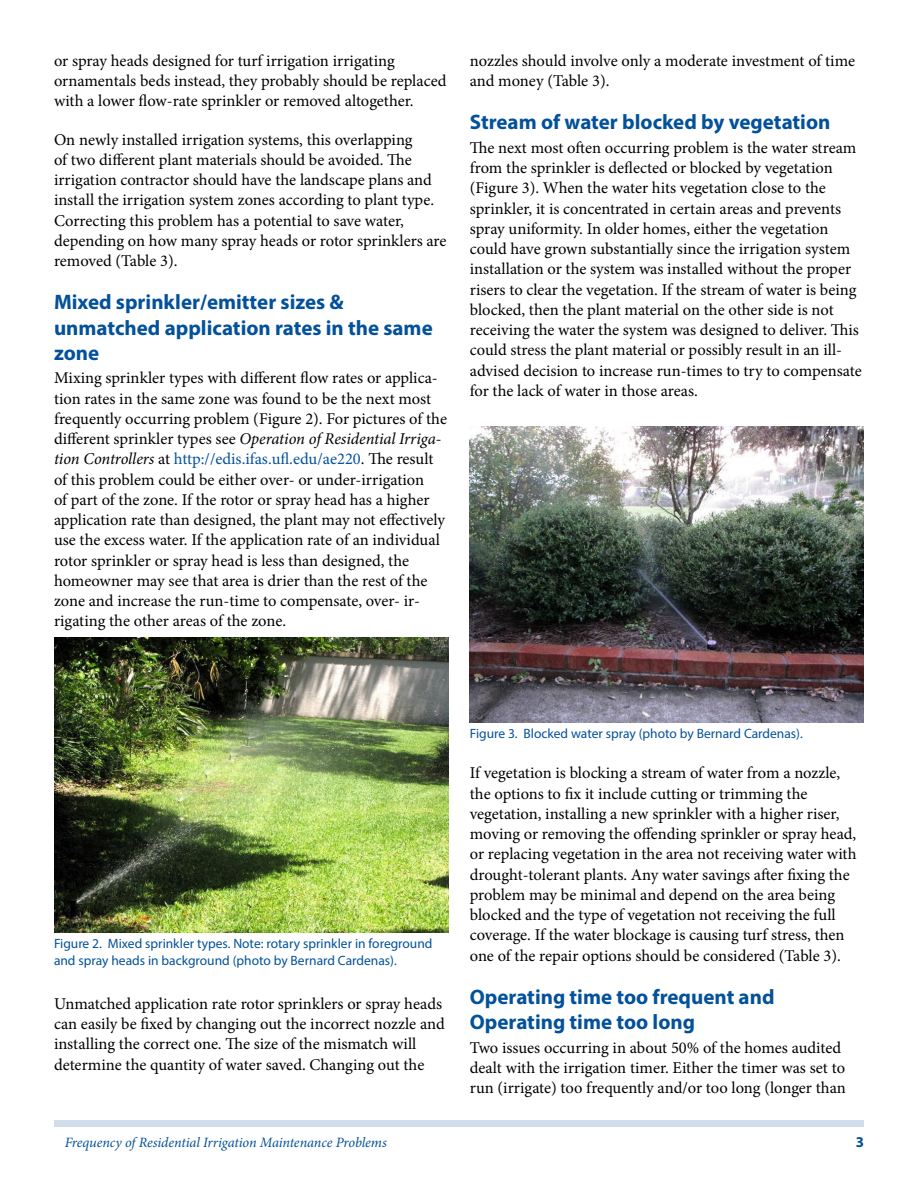
<style>
.page{position:relative;width:918px;height:1188px;background:#fff}
.page>*{position:absolute;margin:0;border:0;box-sizing:border-box;transform-origin:0 0}
.t1{font:700 21px/25.2px "Myriad Pro";color:#03519a}
.t2{font:16.5px/20.2px "Minion Pro";color:#000}
.t3{font:700 15px "Myriad Pro";color:#03519a}
.t4{font:italic 14.25px "Minion Pro";letter-spacing:-.01em;color:#03519a}
.t5{font:13.5px/16.5px "Myriad Pro";color:#03519a}
.s1{font-style:italic}
.s2{color:#03519a}
</style>
<div class="page">
<div style="left:54px;top:1120px;width:810px;height:7px;background:#d0ddea"></div>
<img style="left:54px;top:637px;width:394px;height:296px">
<img style="left:470px;top:427px;width:394px;height:296px">
<p class="t2" style="left:54px;top:51px;width:394px">or spray heads designed for turf irrigation irrigating ornamentals beds instead, they probably should be replaced with a lower flow-rate sprinkler or removed altogether.</p>
<p class="t2" style="left:54px;top:129px;width:394px">On newly installed irrigation systems, this overlapping<br>of two different plant materials should be avoided. The irrigation contractor should have the landscape plans and install the irrigation system zones according to plant type.<br>Correcting this problem has a potential to save water, depending on how many spray heads or rotor sprinklers are removed (Table 3).</p>
<p class="t1" style="left:54px;top:289px;width:380px">Mixed sprinkler/emitter sizes &amp; unmatched application rates in the same zone</p>
<p class="t2" style="left:54px;top:368px;width:395px">Mixing sprinkler types with different flow rates or applica&shy;tion rates in the same zone was found to be the next most frequently occurring problem (Figure 2). For pictures of the different sprinkler types see <span class="s1">Operation of Residential Irriga&shy;tion Controllers</span> at <span class="s2">http://edis.ifas.ufl.edu/ae220</span>. The result of this problem could be either over- or under-irrigation<br>of part of the zone. If the rotor or spray head has a higher application rate than designed, the plant may not effectively use the excess water. If the application rate of an individual rotor sprinkler or spray head is less than designed, the homeowner may see that area is drier than the rest of the zone and increase the run-time to compensate, over- ir&shy;rigating the other areas of the zone.</p>
<p class="t2" style="left:470px;top:51px;width:387px">nozzles should involve only a moderate investment of time and money (Table 3).</p>
<p class="t1" style="left:470px;top:109px;width:362px">Stream of water blocked by vegetation</p>
<p class="t2" style="left:470px;top:138px;width:393px">The next most often occurring problem is the water stream from the sprinkler is deflected or blocked by vegetation (Figure 3). When the water hits vegetation close to the sprinkler, it is concentrated in certain areas and prevents spray uniformity. In older homes, either the vegetation could have grown substantially since the irrigation system installation or the system was installed without the proper risers to clear the vegetation. If the stream of water is being blocked, then the plant material on the other side is not receiving the water the system was designed to deliver. This could stress the plant material or possibly result in an ill&shy;advised decision to increase run-times to try to compensate for the lack of water in those areas.</p>
<p class="t5" style="left:54px;top:935px;width:380px">Figure 2. Mixed sprinkler types. Note: rotary sprinkler in foreground and spray heads in background (photo by Bernard Cardenas).</p>
<p class="t2" style="left:54px;top:993px;width:392px">Unmatched application rate rotor sprinklers or spray heads can easily be fixed by changing out the incorrect nozzle and installing the correct one. The size of the mismatch will determine the quantity of water saved. Changing out the</p>
<p class="t5" style="left:470px;top:725px;width:335px">Figure 3. Blocked water spray (photo by Bernard Cardenas).</p>
<p class="t2" style="left:470px;top:763px;width:388px">If vegetation is blocking a stream of water from a nozzle, the options to fix it include cutting or trimming the vegetation, installing a new sprinkler with a higher riser, moving or removing the offending sprinkler or spray head, or replacing vegetation in the area not receiving water with drought-tolerant plants. Any water savings after fixing the problem may be minimal and depend on the area being blocked and the type of vegetation not receiving the full coverage. If the water blockage is causing turf stress, then one of the repair options should be considered (Table 3).</p>
<p class="t1" style="left:470px;top:984px;width:306px">Operating time too frequent and<br>Operating time too long</p>
<p class="t2" style="left:470px;top:1037px;width:378px">Two issues occurring in about 50% of the homes audited dealt with the irrigation timer. Either the timer was set to run (irrigate) too frequently and/or too long (longer than</p>
<p class="t4" style="left:65px;top:1133px;width:324px">Frequency of Residential Irrigation Maintenance Problems</p>
<p class="t3" style="left:856px;top:1133px;width:10px">3</p>
</div>
